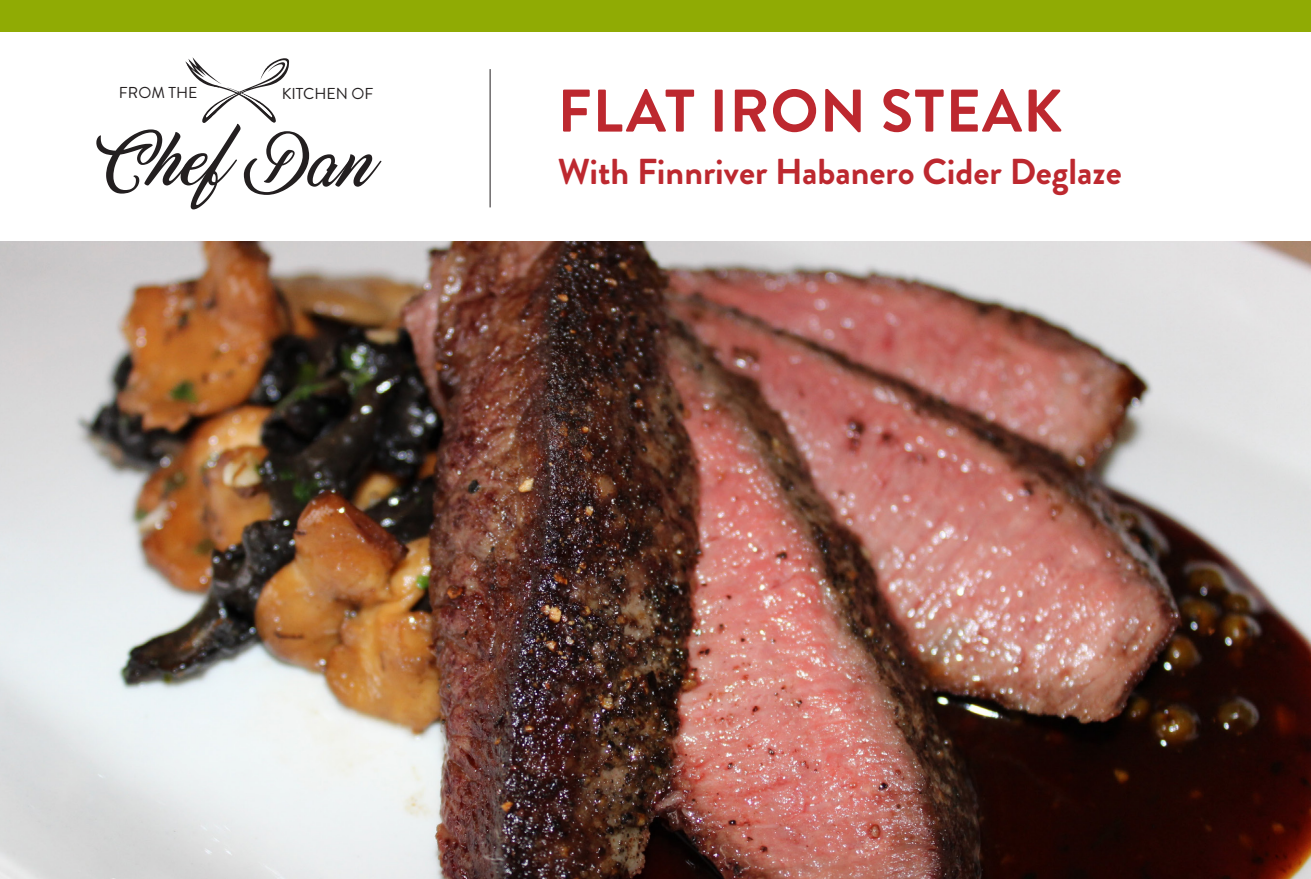
<style>
.page{position:relative;width:1311px;height:879px;background:#fff}
.page>*{position:absolute;margin:0;border:0;box-sizing:border-box;transform-origin:0 0}
.t1{font:700 60px "Brandon Grotesque";letter-spacing:.02em;color:#bd282f}
.t2{font:700 36px "Brandon Grotesque";color:#bd282f}
.t3{font:15.8px "Brandon Grotesque";color:#231f20}
</style>
<div class="page">
<img style="left:0;top:241px;width:1310px;height:637px">
<svg style="left:96px;top:57px;width:285px;height:152px"></svg>
<hr style="left:489px;top:69px;width:1px;height:138px;background:#231f20">
<div style="left:0;top:0;width:1310px;height:31px;background:#90ab04"></div>
<p class="t3" style="left:119px;top:82px;width:80px">FROM THE</p>
<p class="t3" style="left:282px;top:82px;width:93px">KITCHEN OF</p>
<p class="t1" style="left:557px;top:69px;width:506px">FLAT IRON STEAK</p>
<p class="t2" style="left:558px;top:146px;width:565px">With Finnriver Habanero Cider Deglaze</p>
</div>
